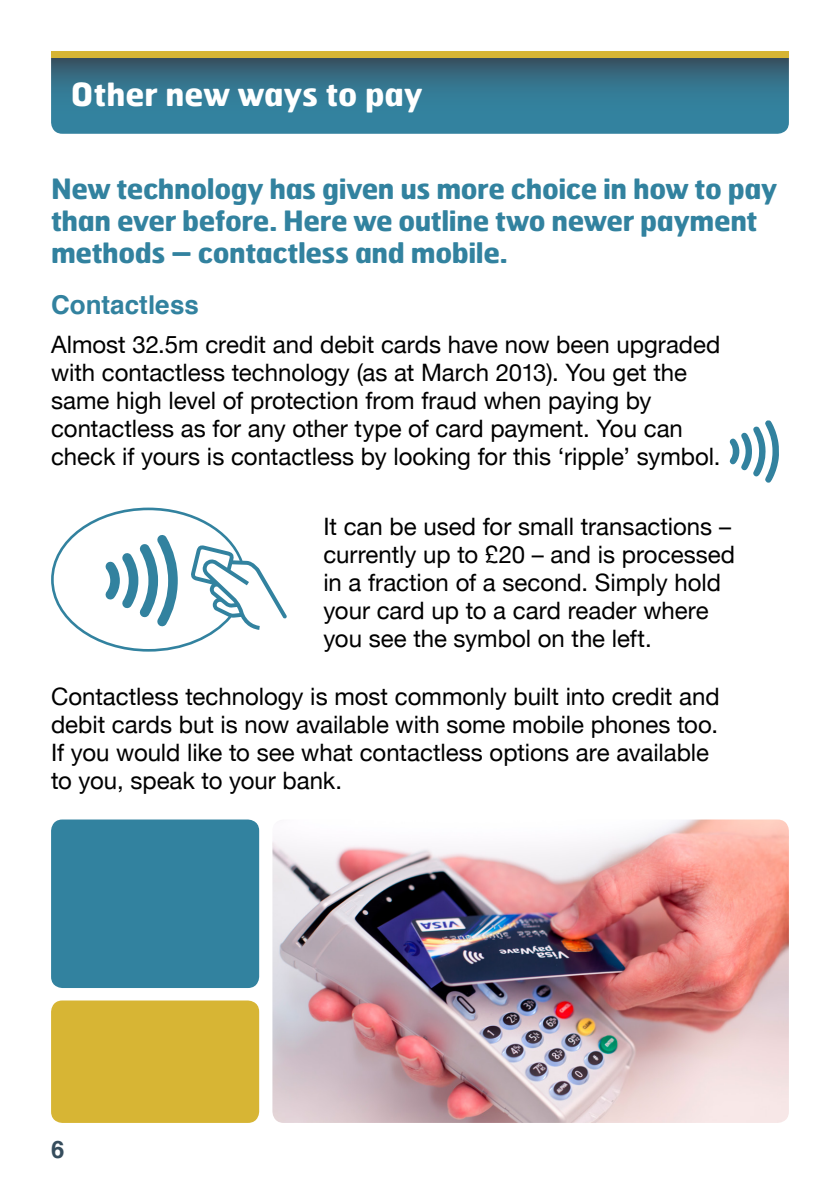
<style>
.page{position:relative;width:840px;height:1191px;background:#fff}
.page>*{position:absolute;margin:0;border:0;box-sizing:border-box;transform-origin:0 0}
.t1{font:700 32px "Hermes";color:#fff}
.t2{font:700 28px/32px "Hermes";letter-spacing:-.015em;color:#32829f}
.t3{font:700 26px "Helvetica";color:#32829f}
.t4{font:24px/28px "Helvetica Neue";color:#000}
.t5{font:700 24px "Helvetica";color:#364d5d}
</style>
<div class="page">
<svg style="left:51px;top:57px;width:737px;height:77px;background:#37768d"></svg>
<div style="left:51px;top:51px;width:737px;height:6px;background:#d7b534"></div>
<div style="left:51px;top:1000px;width:208px;height:123px;background:#d7b534;border-radius:11px"></div>
<div style="left:51px;top:819px;width:208px;height:169px;background:#32829f;border-radius:11px"></div>
<img style="left:272px;top:819px;width:516px;height:304px">
<svg style="left:729px;top:420px;width:49px;height:63px"></svg>
<svg style="left:51px;top:507px;width:236px;height:144px"></svg>
<h1 class="t1" style="left:71px;top:73px;width:353px">Other new ways to pay</h1>
<p class="t2" style="left:51px;top:172px;width:727px">New technology has given us more choice in how to pay than ever before. Here we outline two newer payment methods – contactless and mobile.</p>
<p class="t3" style="left:51px;top:287px;width:149px">Contactless</p>
<p class="t4" style="left:51px;top:330px;width:670px">Almost 32.5m credit and debit cards have now been upgraded with contactless technology (as at March 2013). You get the same high level of protection from fraud when paying by contactless as for any other type of card payment. You can check if yours is contactless by looking for this ‘ripple’ symbol.</p>
<p class="t4" style="left:323px;top:512px;width:413px">It can be used for small transactions – currently up to £20 – and is processed in a fraction of a second. Simply hold your card up to a card reader where you see the symbol on the left.</p>
<p class="t4" style="left:51px;top:682px;width:669px">Contactless technology is most commonly built into credit and debit cards but is now available with some mobile phones too.<br>If you would like to see what contactless options are available to you, speak to your bank.</p>
<p class="t5" style="left:51px;top:1133px;width:15px">6</p>
</div>
